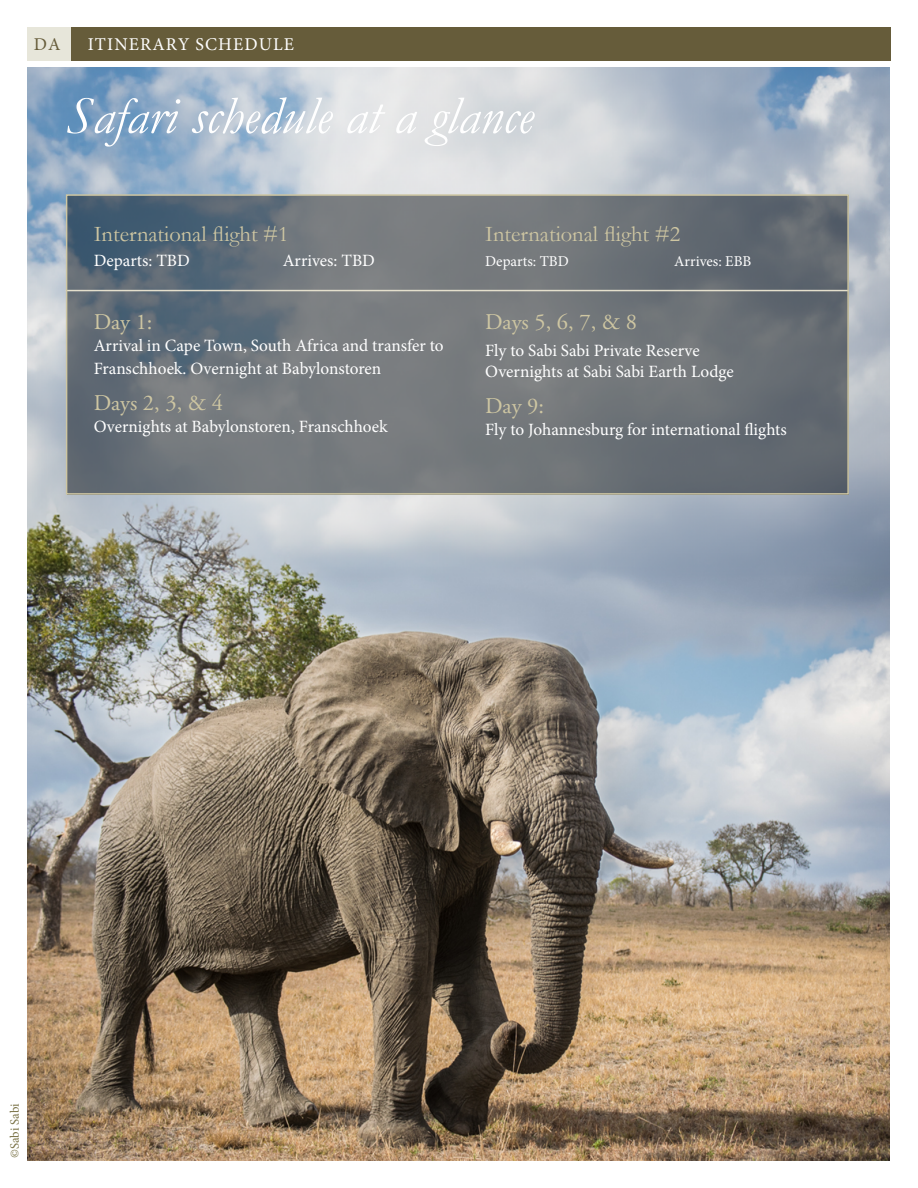
<style>
.page{position:relative;width:918px;height:1188px;background:#fff}
.page>*{position:absolute;margin:0;border:0;box-sizing:border-box;transform-origin:0 0}
.t1{font:italic 54px "Garamond";color:#fff}
.t2{font:22.5px "Garamond";color:#cec6a2}
.t3{font:22.5px "Adobe Garamond Pro";color:#cec6a2}
.t4{font:18px "Minion Pro";letter-spacing:.06em;color:#fff}
.t5{font:18px "Minion Pro";color:#665c3a}
.t6{font:17.25px/22.5px "Minion Pro";color:#fff}
.t7{font:15px "Minion Pro";color:#fff}
.t8{font:12.75px "Minion Pro";letter-spacing:-.01em;color:#797145}
</style>
<div class="page">
<img style="left:27px;top:68px;width:862px;height:1093px">
<div style="left:27px;top:27px;width:864px;height:34px;background:#665c3a"></div>
<div style="left:27px;top:27px;width:43px;height:34px;background:#e7e6da"></div>
<svg style="left:69px;top:197px;width:777px;height:295px;background:#6b7278"></svg>
<hr style="left:66px;top:290px;width:783px;height:1px;background:#e4dfcc">
<div style="left:66px;top:194px;width:783px;height:301px;border:2px solid #cec6a2"></div>
<p class="t5" style="left:34px;top:32px;width:28px">DA</p>
<p class="t4" style="left:88px;top:32px;width:208px">ITINERARY SCHEDULE</p>
<h1 class="t1" style="left:66px;top:79px;width:469px">Safari schedule at a glance</h1>
<h2 class="t2" style="left:94px;top:219px;width:197px">International flight #1</h2>
<p class="t6" style="left:94px;top:249px;width:98px">Departs: TBD</p>
<p class="t6" style="left:283px;top:249px;width:94px">Arrives: TBD</p>
<h2 class="t3" style="left:94px;top:308px;width:60px">Day 1:</h2>
<p class="t6" style="left:94px;top:334px;width:351px">Arrival in Cape Town, South Africa and transfer to<br>Franschhoek. Overnight at Babylonstoren</p>
<h2 class="t3" style="left:94px;top:389px;width:131px">Days 2, 3, &amp; 4</h2>
<p class="t6" style="left:94px;top:415px;width:296px">Overnights at Babylonstoren, Franschhoek</p>
<h2 class="t2" style="left:485px;top:219px;width:197px">International flight #2</h2>
<p class="t7" style="left:485px;top:251px;width:85px">Departs: TBD</p>
<p class="t7" style="left:674px;top:251px;width:79px">Arrives: EBB</p>
<h2 class="t3" style="left:485px;top:308px;width:154px">Days 5, 6, 7, &amp; 8</h2>
<p class="t6" style="left:485px;top:340px;width:250px;line-height:21px">Fly to Sabi Sabi Private Reserve<br>Overnights at Sabi Sabi Earth Lodge</p>
<h2 class="t3" style="left:485px;top:392px;width:60px">Day 9:</h2>
<p class="t6" style="left:485px;top:418px;width:303px">Fly to Johannesburg for international flights</p>
<p class="t8" style="left:6px;top:1158px;width:56px;rotate:-90deg">©Sabi Sabi</p>
</div>
